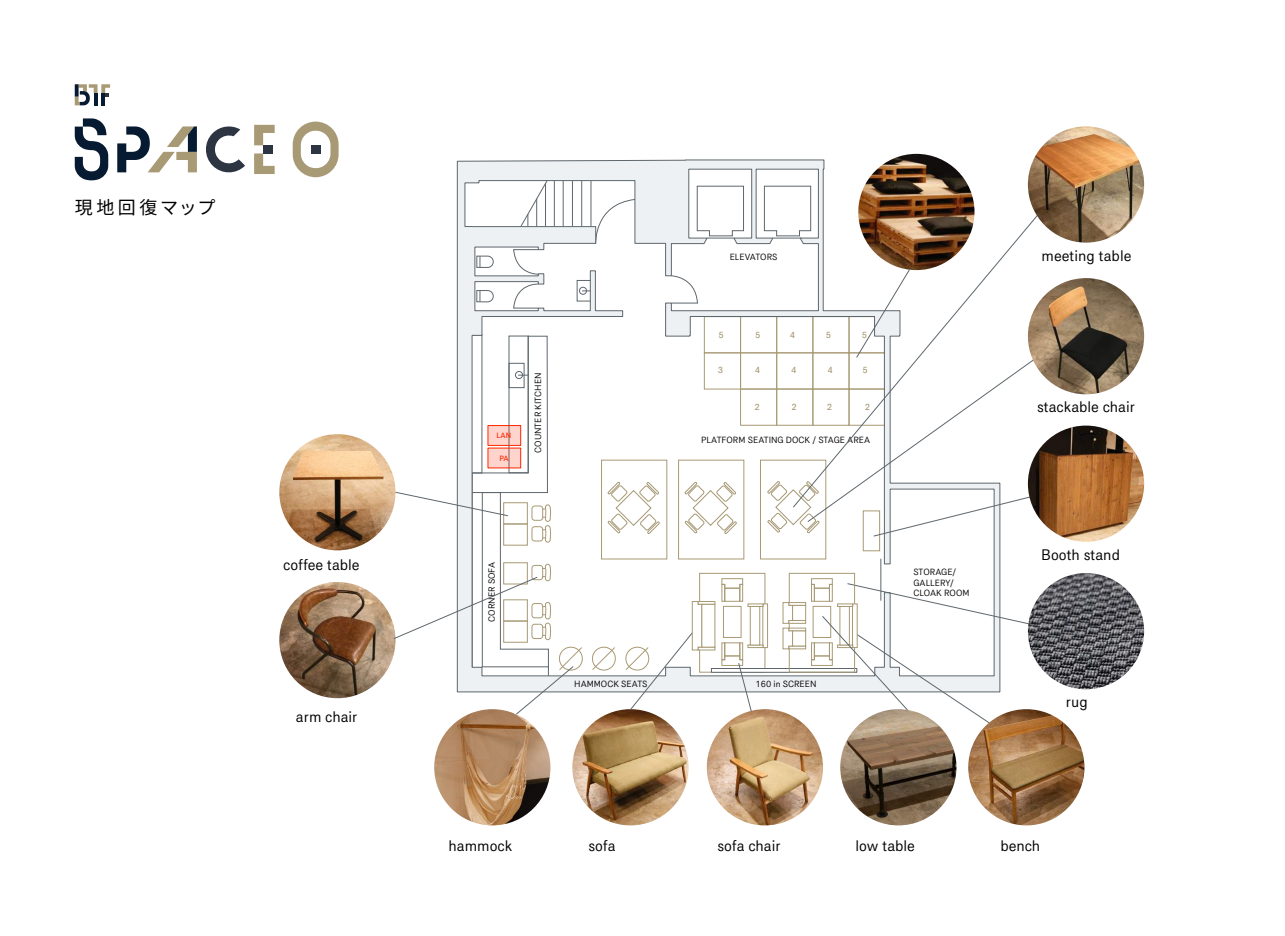
<style>
.page{position:relative;width:1285px;height:936px;background:#fff}
.page>*{position:absolute;margin:0;border:0;box-sizing:border-box;transform-origin:0 0}
.t1{font:18px "Noto Sans CJ Kjp";letter-spacing:.17em;color:#000}
.t2{font:15px "Flaco";color:#000}
.t3{font:8.85px/10.6px "Flaco";color:#000}
.t4{font:500 8.85px "Flaco";color:#a89a74}
.t5{font:500 7.5px "Flaco";color:#ff2600}
</style>
<div class="page">
<svg style="left:456px;top:159px;width:544px;height:533px"></svg>
<hr style="left:880px;top:559px;width:1px;height:41px;background:#5e676d">
<svg style="left:710px;top:668px;width:100px;height:4px"></svg>
<svg style="left:683px;top:481px;width:54px;height:54px"></svg>
<div style="left:601px;top:459px;width:66px;height:100px;border:1px solid #a89a74"></div>
<svg style="left:606px;top:481px;width:54px;height:54px"></svg>
<svg style="left:254px;top:125px;width:20px;height:20px"></svg>
<svg style="left:254px;top:153px;width:20px;height:21px"></svg>
<svg style="left:293px;top:122px;width:45px;height:55px"></svg>
<div style="left:263px;top:145px;width:9px;height:8px;background:#2d3442"></div>
<div style="left:311px;top:145px;width:9px;height:8px;background:#2d3442"></div>
<svg style="left:206px;top:126px;width:39px;height:47px"></svg>
<svg style="left:75px;top:84px;width:35px;height:22px"></svg>
<svg style="left:75px;top:118px;width:33px;height:62px"></svg>
<svg style="left:117px;top:126px;width:80px;height:46px"></svg>
<img style="left:279px;top:434px;width:116px;height:116px;border-radius:58px">
<img style="left:279px;top:582px;width:116px;height:116px;border-radius:58px">
<img style="left:434px;top:709px;width:116px;height:116px;border-radius:58px">
<img style="left:572px;top:709px;width:116px;height:116px;border-radius:58px">
<img style="left:706px;top:709px;width:116px;height:116px;border-radius:58px">
<img style="left:858px;top:154px;width:116px;height:116px;border-radius:58px">
<svg style="left:393px;top:335px;width:190px;height:380px"></svg>
<svg style="left:766px;top:268px;width:235px;height:269px"></svg>
<img style="left:968px;top:709px;width:116px;height:116px;border-radius:58px">
<div style="left:697px;top:601px;width:18px;height:3px;background:#fff;border:1px solid #a89a74"></div>
<svg style="left:702px;top:647px;width:13px;height:3px"></svg>
<svg style="left:624px;top:600px;width:78px;height:110px"></svg>
<div style="left:701px;top:604px;width:14px;height:43px;background:#fff;border:1px solid #a89a74"></div>
<svg style="left:747px;top:644px;width:14px;height:4px"></svg>
<svg style="left:747px;top:603px;width:14px;height:4px"></svg>
<svg style="left:761px;top:603px;width:7px;height:45px"></svg>
<div style="left:749px;top:606px;width:11px;height:39px;background:#fff;border:1px solid #a89a74"></div>
<div style="left:788px;top:573px;width:66px;height:99px;border:1px solid #a89a74"></div>
<hr style="left:788px;top:620px;width:18px;height:3px;background:#fff">
<svg style="left:793px;top:602px;width:13px;height:3px"></svg>
<div style="left:792px;top:605px;width:14px;height:16px;background:#fff;border:1px solid #a89a74"></div>
<svg style="left:793px;top:646px;width:13px;height:3px"></svg>
<svg style="left:793px;top:627px;width:13px;height:3px"></svg>
<svg style="left:782px;top:601px;width:11px;height:48px"></svg>
<div style="left:792px;top:630px;width:14px;height:16px;background:#fff;border:1px solid #a89a74"></div>
<svg style="left:721px;top:655px;width:31px;height:57px"></svg>
<svg style="left:810px;top:577px;width:221px;height:148px"></svg>
<img style="left:840px;top:709px;width:116px;height:116px;border-radius:58px">
<svg style="left:792px;top:214px;width:245px;height:294px"></svg>
<img style="left:1027px;top:278px;width:116px;height:116px;border-radius:58px">
<img style="left:1027px;top:126px;width:116px;height:116px;border-radius:58px">
<img style="left:1027px;top:425px;width:116px;height:116px;border-radius:58px">
<img style="left:1027px;top:573px;width:116px;height:116px;border-radius:58px">
<svg style="left:489px;top:449px;width:30px;height:17px"></svg>
<svg style="left:489px;top:427px;width:30px;height:17px"></svg>
<div style="left:487px;top:425px;width:34px;height:21px;border:1px solid #ff2600"></div>
<h1 class="t1" style="left:75px;top:197px;width:142px">現地回復マップ</h1>
<h2 class="t2" style="left:283px;top:555px;width:78px">coffee table</h2>
<h2 class="t2" style="left:296px;top:708px;width:63px">arm chair</h2>
<p class="t5" style="left:496px;top:431px;width:16px">LAN</p>
<p class="t5" style="left:499px;top:454px;width:11px">PA</p>
<p class="t3" style="left:532px;top:452px;width:82px;rotate:-90deg">COUNTER KITCHEN</p>
<p class="t3" style="left:729px;top:252px;width:49px">ELEVATORS</p>
<p class="t4" style="left:718px;top:330px;width:7px">5</p>
<p class="t4" style="left:717px;top:364px;width:7px">3</p>
<p class="t4" style="left:754px;top:364px;width:7px">4</p>
<p class="t4" style="left:754px;top:401px;width:7px">2</p>
<p class="t4" style="left:791px;top:401px;width:7px">2</p>
<p class="t4" style="left:826px;top:401px;width:7px">2</p>
<p class="t4" style="left:864px;top:401px;width:7px">2</p>
<p class="t4" style="left:754px;top:330px;width:7px">5</p>
<p class="t4" style="left:789px;top:330px;width:7px">4</p>
<p class="t4" style="left:825px;top:330px;width:7px">5</p>
<p class="t4" style="left:861px;top:330px;width:7px">5</p>
<p class="t4" style="left:790px;top:364px;width:7px">4</p>
<p class="t4" style="left:827px;top:364px;width:7px">4</p>
<p class="t4" style="left:862px;top:364px;width:7px">5</p>
<p class="t3" style="left:701px;top:435px;width:171px">PLATFORM SEATING DOCK / STAGE AREA</p>
<p class="t3" style="left:486px;top:621px;width:61px;rotate:-90deg">CORNER SOFA</p>
<p class="t3" style="left:574px;top:678px;width:75px">HAMMOCK SEATS</p>
<p class="t3" style="left:755px;top:678px;width:62px">160 in SCREEN</p>
<p class="t3" style="left:913px;top:566px;width:58px">STORAGE/<br>GALLERY/<br>CLOAK ROOM</p>
<h2 class="t2" style="left:1041px;top:246px;width:91px">meeting table</h2>
<h2 class="t2" style="left:1036px;top:398px;width:99px">stackable chair</h2>
<h2 class="t2" style="left:1041px;top:546px;width:80px">Booth stand</h2>
<h2 class="t2" style="left:1065px;top:692px;width:23px">rug</h2>
<h2 class="t2" style="left:448px;top:837px;width:65px">hammock</h2>
<h2 class="t2" style="left:588px;top:837px;width:29px">sofa</h2>
<h2 class="t2" style="left:717px;top:837px;width:65px">sofa chair</h2>
<h2 class="t2" style="left:855px;top:837px;width:61px">low table</h2>
<h2 class="t2" style="left:1000px;top:837px;width:41px">bench</h2>
</div>
